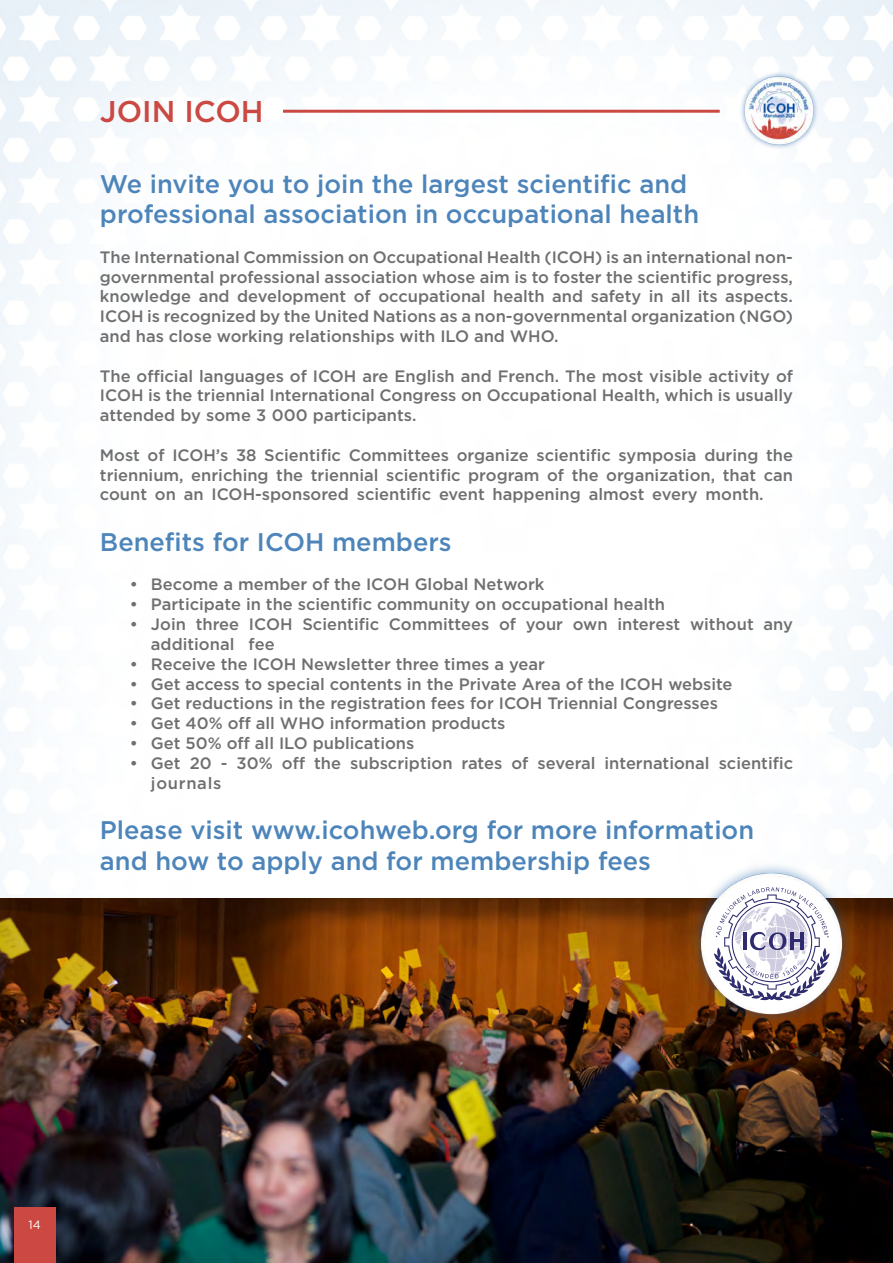
<style>
.page{position:relative;width:893px;height:1263px;background:#fff}
.page>*{position:absolute;margin:0;border:0;box-sizing:border-box;transform-origin:0 0}
.t1{font:500 30px "Gotham";color:#cb4942}
.t2{font:500 25.5px/30.6px "Gotham";color:#4d85ba}
.t3{font:500 16.5px/19.8px "Gotham";color:#706f6f;text-align:justify}
.t4{font:12px "Gotham";color:#fff}
</style>
<div class="page">
<img style="left:0;top:0;width:893px;height:899px">
<img style="left:739px;top:71px;width:80px;height:80px">
<hr style="left:283px;top:110px;width:437px;height:3px;background:#cb4942">
<img style="left:0;top:899px;width:893px;height:364px">
<div style="left:14px;top:1208px;width:41px;height:55px;background:#cb4942"></div>
<img style="left:689px;top:860px;width:166px;height:166px">
<div style="left:705px;top:876px;width:134px;height:134px;background:#fff;border-radius:50%"></div>
<svg style="left:714px;top:887px;width:115px;height:114px"></svg>
<h1 class="t1" style="left:100px;top:92px;width:165px">JOIN ICOH</h1>
<h2 class="t2" style="left:100px;top:168px;width:601px">We invite you to join the largest scientific and professional association in occupational health</h2>
<p class="t3" style="left:100px;top:247px;width:695px">The International Commission on Occupational Health (ICOH) is an international non&shy;governmental professional association whose aim is to foster the scientific progress, knowledge and development of occupational health and safety in all its aspects.<br>ICOH is recognized by the United Nations as a non-governmental organization (NGO) and has close working relationships with ILO and WHO.</p>
<p class="t3" style="left:100px;top:366px;width:695px">The official languages of ICOH are English and French. The most visible activity of ICOH is the triennial International Congress on Occupational Health, which is usually attended by some 3 000 participants.</p>
<p class="t3" style="left:100px;top:445px;width:695px">Most of ICOH’s 38 Scientific Committees organize scientific symposia during the triennium, enriching the triennial scientific program of the organization, that can count on an ICOH-sponsored scientific event happening almost every month.</p>
<h2 class="t2" style="left:100px;top:526px;width:353px">Benefits for ICOH members</h2>
<p class="t3" style="left:130px;top:574px;width:416px">• Become a member of the ICOH Global Network</p>
<p class="t3" style="left:130px;top:594px;width:537px">• Participate in the scientific community on occupational health</p>
<p class="t3" style="left:151px;top:614px;width:644px;text-indent:-21px">• Join three ICOH Scientific Committees of your own interest without any additional fee</p>
<p class="t3" style="left:130px;top:654px;width:417px">• Receive the ICOH Newsletter three times a year</p>
<p class="t3" style="left:130px;top:673px;width:604px">• Get access to special contents in the Private Area of the ICOH website</p>
<p class="t3" style="left:130px;top:693px;width:590px">• Get reductions in the registration fees for ICOH Triennial Congresses</p>
<p class="t3" style="left:130px;top:713px;width:377px">• Get 40% off all WHO information products</p>
<p class="t3" style="left:130px;top:733px;width:286px">• Get 50% off all ILO publications</p>
<p class="t3" style="left:151px;top:753px;width:644px;text-indent:-21px">• Get 20 - 30% off the subscription rates of several international scientific journals</p>
<h2 class="t2" style="left:100px;top:814px;width:656px">Please visit www.icohweb.org for more information and how to apply and for membership fees</h2>
<p class="t4" style="left:29px;top:1218px;width:14px">14</p>
</div>
